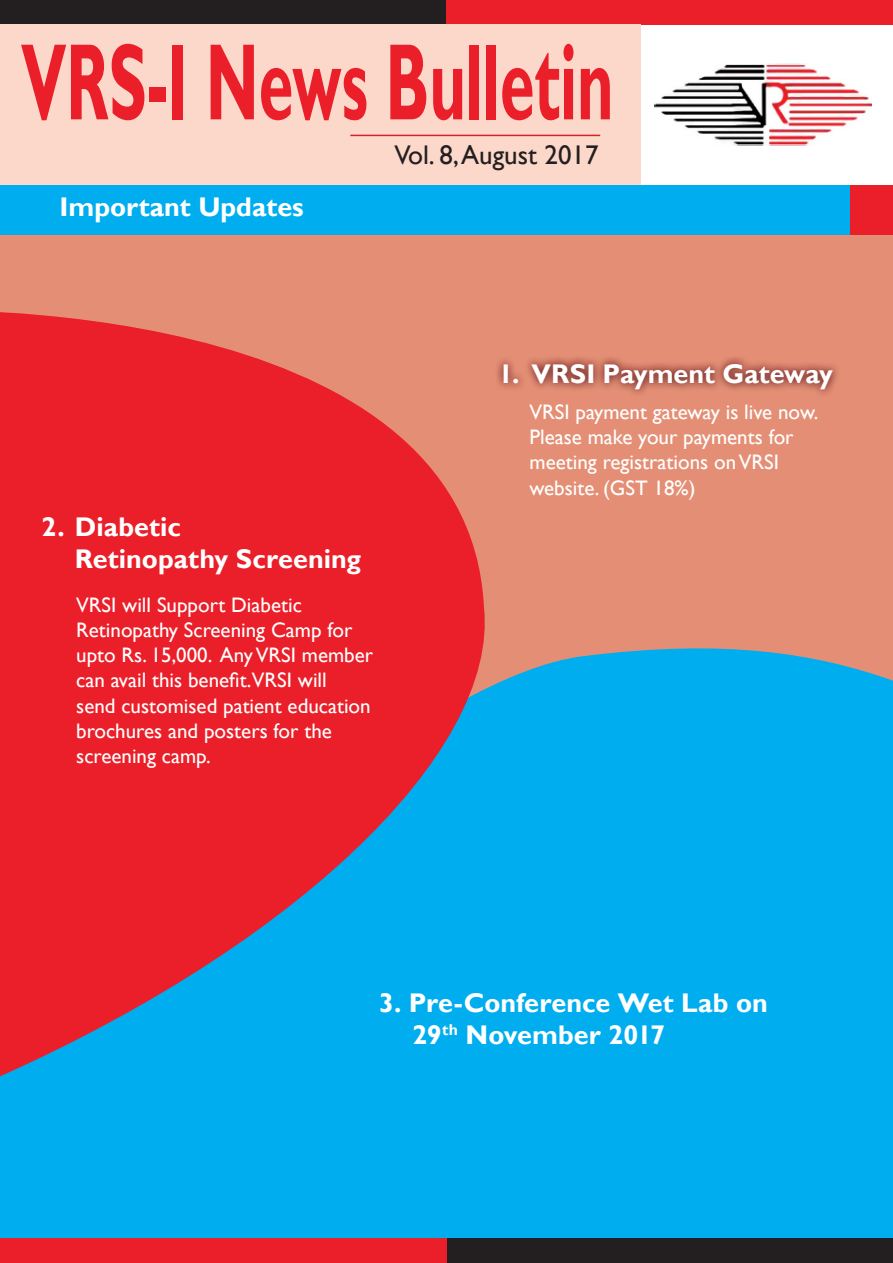
<style>
.page{position:relative;width:893px;height:1263px;background:#fff}
.page>*{position:absolute;margin:0;border:0;box-sizing:border-box;transform-origin:0 0}
.t1{font:700 109.35px "Gill Sans";color:#eb1f29;scale:.57 1}
.t2{font:700 27px/32.4px "Gill Sans";color:#fff}
.t3{font:27px "Gill Sans";color:#231f20}
.t4{font:21px/25.2px "Gill Sans";color:#fff}
</style>
<div class="page">
<div style="left:0;top:0;width:446px;height:24px;background:#231f20"></div>
<div style="left:446px;top:0;width:447px;height:24px;background:#eb1f29"></div>
<div style="left:0;top:24px;width:640px;height:172px;background:#fbd8ca"></div>
<hr style="left:350px;top:135px;width:250px;height:1px;background:#d1232a">
<div style="left:0;top:235px;width:893px;height:1004px;background:#e48f75"></div>
<img style="left:655px;top:64px;width:217px;height:82px">
<div style="left:0;top:648px;width:893px;height:591px;background:#00aeef"></div>
<svg style="left:0;top:312px;width:500px;height:777px;background:#b5495c"></svg>
<div style="left:494px;top:354px;width:347px;height:45px;background:#231f20;opacity:.75"></div>
<div style="left:0;top:185px;width:893px;height:50px;background:#00aeef"></div>
<div style="left:850px;top:185px;width:43px;height:50px;background:#eb1f29"></div>
<div style="left:446px;top:1239px;width:447px;height:24px;background:#231f20"></div>
<div style="left:0;top:1239px;width:446px;height:24px;background:#eb1f29"></div>
<p class="t1" style="left:21px;top:17px;width:1041px">VRS-I News Bulletin</p>
<p class="t2" style="left:60px;top:192px;width:246px">Important Updates</p>
<p class="t3" style="left:394px;top:139px;width:206px">Vol. 8, August 2017</p>
<p class="t2" style="left:75px;top:511px;width:288px;text-indent:-33px">2. Diabetic<br>Retinopathy Screening</p>
<p class="t4" style="left:76px;top:592px;width:298px">VRSI will Support Diabetic<br>Retinopathy Screening Camp for upto Rs. 15,000. Any VRSI member can avail this benefit.VRSI will<br>send customised patient education brochures and posters for the screening camp.</p>
<p class="t2" style="left:498px;top:359px;width:336px">1. VRSI Payment Gateway</p>
<p class="t4" style="left:529px;top:400px;width:290px">VRSI payment gateway is live now.</p>
<p class="t4" style="left:529px;top:425px;width:266px">Please make your payments for meeting registrations on VRSI website. (GST 18%)</p>
<p class="t2" style="left:379px;top:987px;width:390px">3. Pre-Conference Wet Lab on</p>
<p class="t2" style="left:412px;top:1019px;width:254px">29<sup>th</sup> November 2017</p>
</div>
